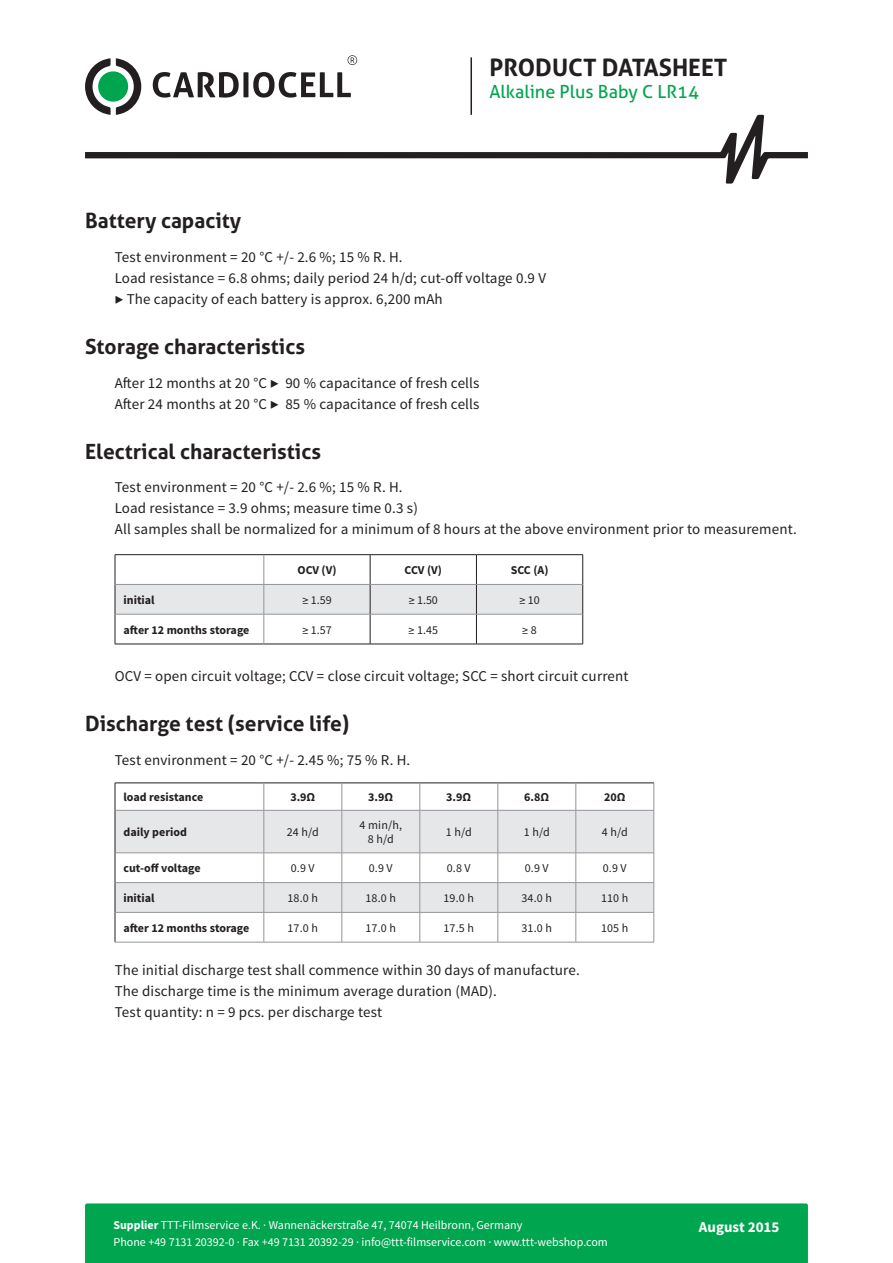
<style>
.page{position:relative;width:893px;height:1263px;background:#fff}
.page>*{position:absolute;margin:0;border:0;box-sizing:border-box;transform-origin:0 0}
.t1{font:700 24px "Aller";color:#231f20}
.t2{font:700 21px "Aller";color:#231f20}
.t3{font:18px "Aller";color:#00a54f}
.t4{font:15px/21px "Source Sans Pro";letter-spacing:.01em;color:#231f20}
.t5{font:700 15px "Source Sans Pro";color:#fff}
.t6{font:12px "Source Sans Pro";color:#fff}
.t7{font:700 12px "Source Sans Pro";color:#231f20}
.t8{font:12px/14.4px "Source Sans Pro";letter-spacing:.01em;color:#231f20;text-align:center}
.s1{font-weight:700}
</style>
<div class="page">
<div style="left:85px;top:1203px;width:723px;height:60px;background:#00a54f"></div>
<svg style="left:85px;top:58px;width:56px;height:57px"></svg>
<svg style="left:153px;top:72px;width:198px;height:26px"></svg>
<svg style="left:347px;top:55px;width:10px;height:10px"></svg>
<svg style="left:85px;top:115px;width:723px;height:69px"></svg>
<hr style="left:470px;top:57px;width:2px;height:58px;background:#231f20">
<hr style="left:115px;top:554px;width:149px;height:1px;background:#231f20">
<hr style="left:264px;top:554px;width:106px;height:1px;background:#231f20">
<hr style="left:370px;top:554px;width:106px;height:1px;background:#231f20">
<hr style="left:476px;top:554px;width:107px;height:1px;background:#231f20">
<hr style="left:115px;top:644px;width:149px;height:1px;background:#231f20">
<hr style="left:264px;top:644px;width:106px;height:1px;background:#231f20">
<hr style="left:370px;top:644px;width:106px;height:1px;background:#231f20">
<hr style="left:476px;top:644px;width:107px;height:1px;background:#231f20">
<svg style="left:115px;top:555px;width:468px;height:89px"></svg>
<hr style="left:370px;top:584px;width:106px;height:1px;background:#939598">
<hr style="left:476px;top:584px;width:107px;height:1px;background:#939598">
<hr style="left:115px;top:614px;width:149px;height:1px;background:#939598">
<hr style="left:264px;top:614px;width:106px;height:1px;background:#939598">
<hr style="left:264px;top:614px;width:1px;height:30px;background:#939598">
<hr style="left:370px;top:614px;width:106px;height:1px;background:#939598">
<hr style="left:476px;top:614px;width:107px;height:1px;background:#939598">
<div style="left:116px;top:811px;width:538px;height:41px;background:#e6e7e9"></div>
<svg style="left:116px;top:853px;width:538px;height:89px"></svg>
<hr style="left:115px;top:810px;width:1px;height:43px;background:#231f20">
<hr style="left:115px;top:853px;width:1px;height:30px;background:#231f20">
<svg style="left:115px;top:883px;width:1px;height:29px"></svg>
<hr style="left:115px;top:912px;width:1px;height:30px;background:#231f20">
<svg style="left:115px;top:783px;width:540px;height:27px"></svg>
<hr style="left:115px;top:810px;width:149px;height:1px;background:#939598">
<hr style="left:264px;top:810px;width:78px;height:1px;background:#939598">
<hr style="left:264px;top:810px;width:1px;height:43px;background:#939598">
<hr style="left:342px;top:810px;width:78px;height:1px;background:#939598">
<hr style="left:342px;top:810px;width:1px;height:43px;background:#939598">
<hr style="left:420px;top:810px;width:78px;height:1px;background:#939598">
<hr style="left:420px;top:810px;width:1px;height:43px;background:#939598">
<hr style="left:498px;top:810px;width:78px;height:1px;background:#939598">
<hr style="left:498px;top:810px;width:1px;height:43px;background:#939598">
<hr style="left:576px;top:810px;width:78px;height:1px;background:#939598">
<hr style="left:576px;top:810px;width:1px;height:43px;background:#939598">
<hr style="left:654px;top:810px;width:1px;height:43px;background:#939598">
<hr style="left:115px;top:852px;width:149px;height:1px;background:#939598">
<hr style="left:264px;top:852px;width:78px;height:1px;background:#939598">
<hr style="left:342px;top:852px;width:78px;height:1px;background:#939598">
<hr style="left:420px;top:852px;width:78px;height:1px;background:#939598">
<hr style="left:498px;top:852px;width:78px;height:1px;background:#939598">
<hr style="left:576px;top:852px;width:78px;height:1px;background:#939598">
<hr style="left:115px;top:882px;width:149px;height:1px;background:#939598">
<hr style="left:264px;top:882px;width:78px;height:1px;background:#939598">
<svg style="left:264px;top:853px;width:1px;height:59px"></svg>
<hr style="left:342px;top:882px;width:78px;height:1px;background:#939598">
<svg style="left:342px;top:853px;width:1px;height:59px"></svg>
<hr style="left:420px;top:882px;width:78px;height:1px;background:#939598">
<svg style="left:420px;top:853px;width:1px;height:59px"></svg>
<hr style="left:498px;top:882px;width:78px;height:1px;background:#939598">
<svg style="left:498px;top:853px;width:1px;height:59px"></svg>
<hr style="left:576px;top:882px;width:78px;height:1px;background:#939598">
<svg style="left:576px;top:853px;width:1px;height:59px"></svg>
<svg style="left:654px;top:853px;width:1px;height:59px"></svg>
<hr style="left:115px;top:912px;width:149px;height:1px;background:#939598">
<hr style="left:264px;top:912px;width:78px;height:1px;background:#939598">
<hr style="left:264px;top:912px;width:1px;height:30px;background:#939598">
<hr style="left:342px;top:912px;width:78px;height:1px;background:#939598">
<hr style="left:342px;top:912px;width:1px;height:30px;background:#939598">
<hr style="left:420px;top:912px;width:78px;height:1px;background:#939598">
<hr style="left:420px;top:912px;width:1px;height:30px;background:#939598">
<hr style="left:498px;top:912px;width:78px;height:1px;background:#939598">
<hr style="left:498px;top:912px;width:1px;height:30px;background:#939598">
<hr style="left:576px;top:912px;width:78px;height:1px;background:#939598">
<hr style="left:576px;top:912px;width:1px;height:30px;background:#939598">
<hr style="left:654px;top:912px;width:1px;height:30px;background:#939598">
<hr style="left:115px;top:942px;width:149px;height:1px;background:#939598">
<hr style="left:264px;top:942px;width:78px;height:1px;background:#939598">
<hr style="left:342px;top:942px;width:78px;height:1px;background:#939598">
<hr style="left:420px;top:942px;width:78px;height:1px;background:#939598">
<hr style="left:498px;top:942px;width:78px;height:1px;background:#939598">
<hr style="left:576px;top:942px;width:78px;height:1px;background:#939598">
<h1 class="t1" style="left:489px;top:53px;width:239px">PRODUCT DATASHEET</h1>
<p class="t3" style="left:489px;top:81px;width:211px">Alkaline Plus Baby C LR14</p>
<h2 class="t2" style="left:85px;top:208px;width:158px">Battery capacity</h2>
<p class="t4" style="left:115px;top:247px;width:433px">Test environment = 20 °C +/- 2.6 %; 15 % R. H.<br>Load resistance = 6.8 ohms; daily period 24 h/d; cut-off voltage 0.9 V ▶ The capacity of each battery is approx. 6,200 mAh</p>
<h2 class="t2" style="left:85px;top:333px;width:221px">Storage characteristics</h2>
<p class="t4" style="left:115px;top:372px;width:366px">After 12 months at 20 °C ▶ 90 % capacitance of fresh cells<br>After 24 months at 20 °C ▶ 85 % capacitance of fresh cells</p>
<h2 class="t2" style="left:85px;top:438px;width:237px">Electrical characteristics</h2>
<p class="t4" style="left:115px;top:477px;width:684px">Test environment = 20 °C +/- 2.6 %; 15 % R. H.<br>Load resistance = 3.9 ohms; measure time 0.3 s)<br>All samples shall be normalized for a minimum of 8 hours at the above environment prior to measurement.</p>
<p class="t7" style="left:297px;top:562px;width:41px">OCV (V)</p>
<p class="t7" style="left:405px;top:562px;width:39px">CCV (V)</p>
<p class="t7" style="left:511px;top:562px;width:39px">SCC (A)</p>
<p class="t7" style="left:124px;top:592px;width:33px">initial</p>
<p class="t8" style="left:302px;top:593px;width:31px">≥ 1.59</p>
<p class="t8" style="left:409px;top:593px;width:31px">≥ 1.50</p>
<p class="t8" style="left:519px;top:593px;width:22px">≥ 10</p>
<p class="t7" style="left:124px;top:622px;width:127px">after 12 months storage</p>
<p class="t8" style="left:302px;top:623px;width:31px">≥ 1.57</p>
<p class="t8" style="left:408px;top:623px;width:31px">≥ 1.45</p>
<p class="t8" style="left:522px;top:623px;width:16px">≥ 8</p>
<p class="t4" style="left:115px;top:666px;width:515px">OCV = open circuit voltage; CCV = close circuit voltage; SCC = short circuit current</p>
<h2 class="t2" style="left:85px;top:711px;width:266px">Discharge test (service life)</h2>
<p class="t4" style="left:115px;top:750px;width:297px">Test environment = 20 °C +/- 2.45 %; 75 % R. H.</p>
<p class="t7" style="left:123px;top:789px;width:81px">load resistance</p>
<p class="t7" style="left:290px;top:789px;width:27px">3.9Ω</p>
<p class="t7" style="left:368px;top:789px;width:27px">3.9Ω</p>
<p class="t7" style="left:446px;top:789px;width:27px">3.9Ω</p>
<p class="t7" style="left:524px;top:789px;width:27px">6.8Ω</p>
<p class="t7" style="left:604px;top:789px;width:23px">20Ω</p>
<p class="t7" style="left:123px;top:824px;width:65px">daily period</p>
<p class="t8" style="left:287px;top:825px;width:33px">24 h/d</p>
<p class="t8" style="left:360px;top:818px;width:44px">4 min/h,<br>8 h/d</p>
<p class="t8" style="left:446px;top:825px;width:27px">1 h/d</p>
<p class="t8" style="left:524px;top:825px;width:27px">1 h/d</p>
<p class="t8" style="left:602px;top:825px;width:27px">4 h/d</p>
<p class="t7" style="left:123px;top:860px;width:79px">cut-off voltage</p>
<p class="t8" style="left:291px;top:861px;width:25px">0.9 V</p>
<p class="t8" style="left:369px;top:861px;width:25px">0.9 V</p>
<p class="t8" style="left:447px;top:861px;width:25px">0.8 V</p>
<p class="t8" style="left:525px;top:861px;width:25px">0.9 V</p>
<p class="t8" style="left:603px;top:861px;width:25px">0.9 V</p>
<p class="t7" style="left:123px;top:890px;width:33px">initial</p>
<p class="t8" style="left:288px;top:891px;width:32px">18.0 h</p>
<p class="t8" style="left:366px;top:891px;width:32px">18.0 h</p>
<p class="t8" style="left:444px;top:891px;width:32px">19.0 h</p>
<p class="t8" style="left:521px;top:891px;width:32px">34.0 h</p>
<p class="t8" style="left:601px;top:891px;width:29px">110 h</p>
<p class="t7" style="left:123px;top:920px;width:127px">after 12 months storage</p>
<p class="t8" style="left:288px;top:921px;width:32px">17.0 h</p>
<p class="t8" style="left:366px;top:921px;width:32px">17.0 h</p>
<p class="t8" style="left:443px;top:921px;width:32px">17.5 h</p>
<p class="t8" style="left:521px;top:921px;width:32px">31.0 h</p>
<p class="t8" style="left:601px;top:921px;width:29px">105 h</p>
<p class="t4" style="left:115px;top:960px;width:466px">The initial discharge test shall commence within 30 days of manufacture.<br>The discharge time is the minimum average duration (MAD).<br>Test quantity: n = 9 pcs. per discharge test</p>
<p class="t6" style="left:114px;top:1218px;width:410px"><span class="s1">Supplier</span> TTT-Filmservice e.K. · Wannenäckerstraße 47, 74074 Heilbronn, Germany</p>
<p class="t5" style="left:699px;top:1217px;width:82px">August 2015</p>
<p class="t6" style="left:114px;top:1234px;width:496px">Phone +49 7131 20392-0 · Fax +49 7131 20392-29 · info@ttt-filmservice.com · www.ttt-webshop.com</p>
</div>
